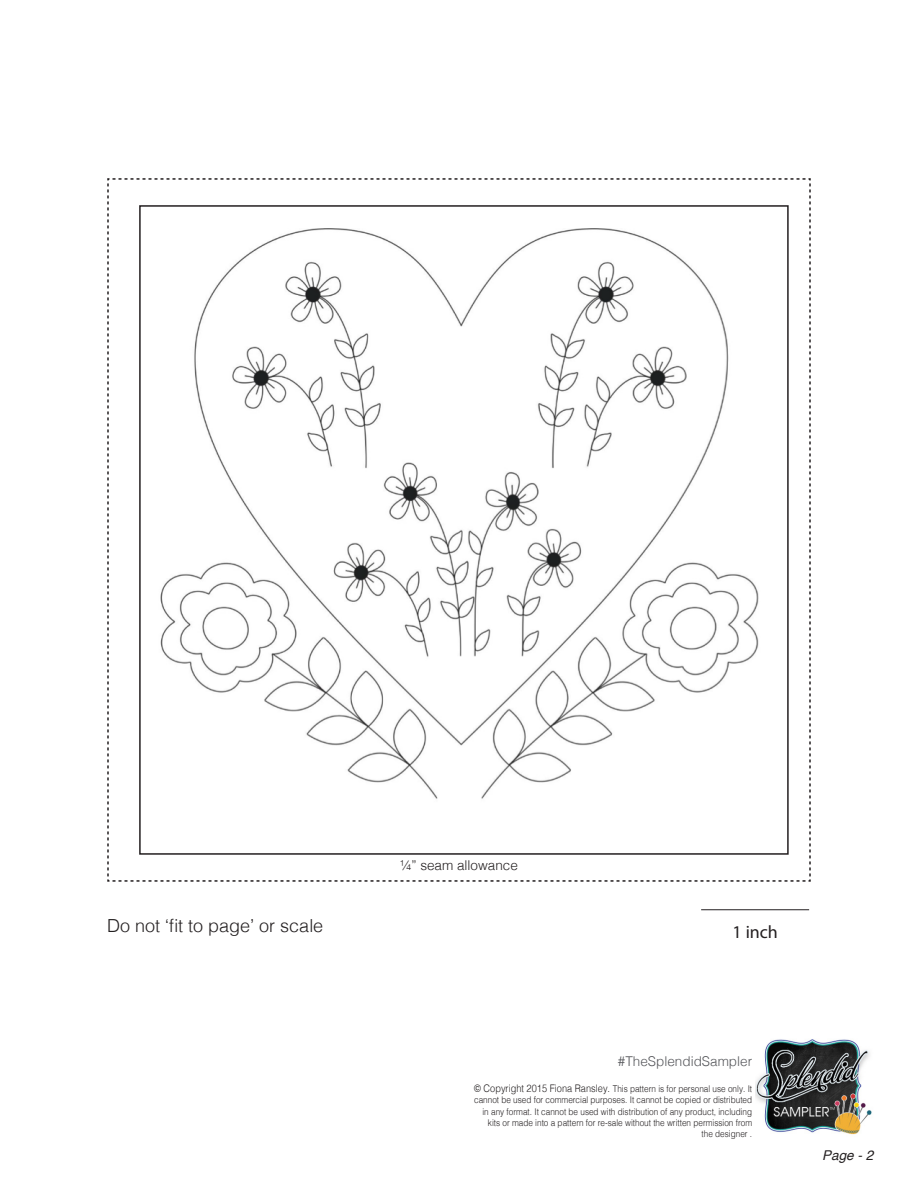
<style>
.page{position:relative;width:918px;height:1188px;background:#fff}
.page>*{position:absolute;margin:0;border:0;box-sizing:border-box;transform-origin:0 0}
.t1{font:300 18px "Helvetica";color:#231f20}
.t2{font:18px "Myriad Pro";color:#231f20}
.t3{font:300 13.5px "Helvetica";color:#56575b}
.t4{font:300 13.5px "Helvetica";color:#231f20}
.t5{font:italic 13.5px "Helvetica";color:#231f20}
.t6{font:300 9.3px/11.1px "Helvetica";color:#231f20;text-align:right;scale:.88 1}
.s1{font-weight:400;font-size:10.5px}
.s2{font-size:10.5px}
</style>
<div class="page">
<hr style="left:701px;top:909px;width:108px;height:1px;background:#231f20">
<svg style="left:107px;top:178px;width:704px;height:704px"></svg>
<div style="left:140px;top:206px;width:648px;height:648px;background:#fff"></div>
<img style="left:160px;top:228px;width:599px;height:571px">
<img style="left:755px;top:1039px;width:117px;height:96px">
<p class="t4" style="left:400px;top:854px;width:119px">¼” seam allowance</p>
<p class="t1" style="left:107px;top:910px;width:218px">Do not ‘fit to page’ or scale</p>
<p class="t2" style="left:733px;top:921px;width:47px">1 inch</p>
<p class="t3" style="left:618px;top:1049px;width:136px">#TheSplendidSampler</p>
<p class="t6" style="left:474px;top:1083px;width:318px"><span class="s1">©</span> <span class="s2">Copyright 2015 Fiona Ransley.</span> This pattern is for personal use only. It cannot be used for commercial purposes. It cannot be copied or distributed in any format. It cannot be used with distribution of any product, including kits or made into a pattern for re-sale without the written permission from<br>the designer .</p>
<p class="t5" style="left:822px;top:1144px;width:53px">Page - 2</p>
</div>
